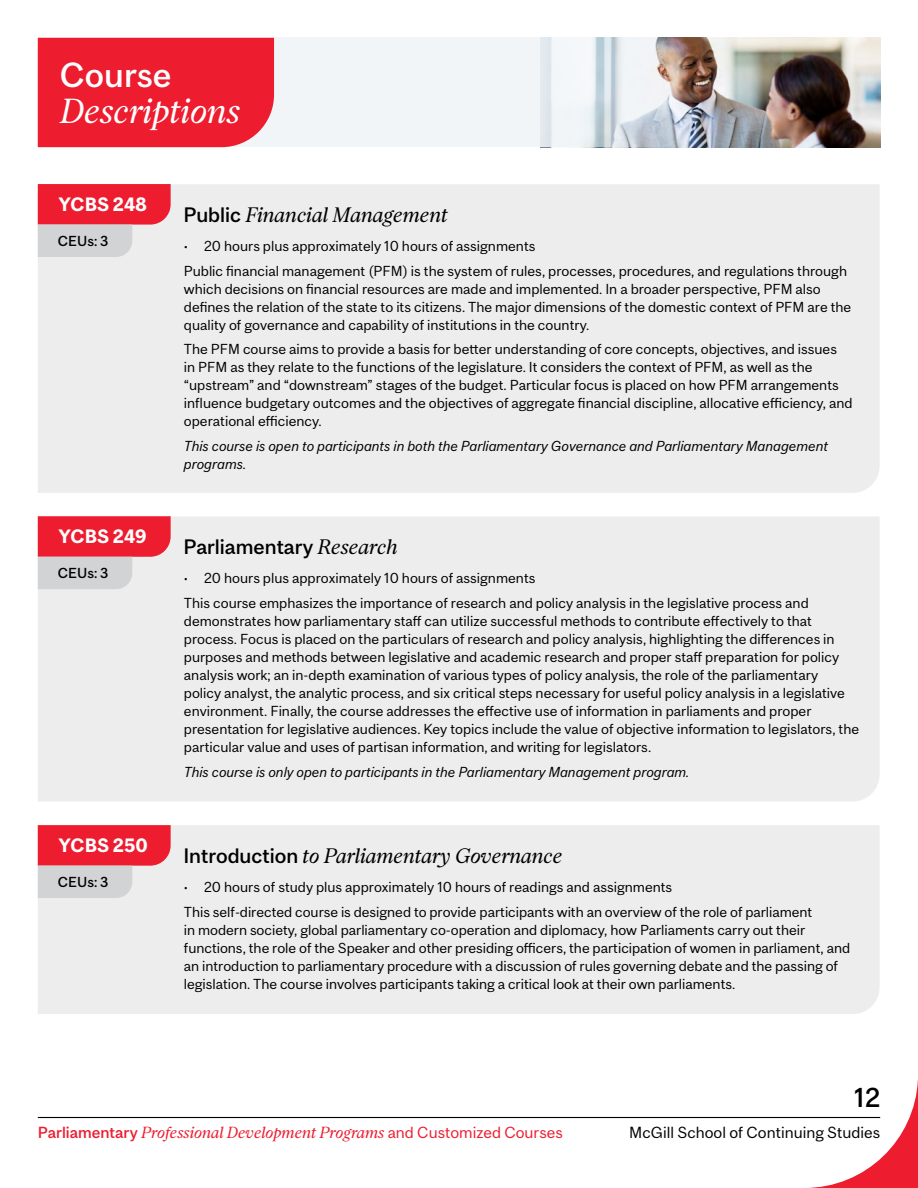
<style>
.page{position:relative;width:918px;height:1188px;background:#fff}
.page>*{position:absolute;margin:0;border:0;box-sizing:border-box;transform-origin:0 0}
.t1{font:italic 32.4px "Mc Gill Serif";color:#fff}
.t2{font:500 32.4px "Mc Gill Sans";color:#fff}
.t3{font:500 25.5px "Mc Gill Sans";color:#000}
.t4{font:italic 19.5px "Mc Gill Serif";color:#000}
.t5{font:500 19.5px "Mc Gill Sans";color:#000}
.t6{font:700 18px "Mc Gill Sans";color:#fff}
.t7{font:italic 15px "Mc Gill Serif";color:#ed1c2f}
.t8{font:15px "Mc Gill Sans";color:#000}
.t9{font:13.5px/18px "Mc Gill Sans";color:#000}
.t10{font:italic 13.5px/18px "Mc Gill Sans";color:#000}
.t11{font:500 13.5px "Mc Gill Sans";color:#000}
.s1{font-family:"Mc Gill Sans";font-weight:500;font-style:normal}
.s2{font-family:"Mc Gill Serif";font-weight:400;font-style:italic}
.s3{font-family:"Mc Gill Sans";font-style:normal}
</style>
<div class="page">
<hr style="left:38px;top:1117px;width:842px;height:1px;background:#000">
<svg style="left:804px;top:1079px;width:114px;height:109px"></svg>
<img style="left:684px;top:38px;width:196px;height:109px">
<svg style="left:274px;top:38px;width:410px;height:109px;fill:#f1f5f8"></svg>
<div style="left:38px;top:825px;width:842px;height:189px;background:#ededee"></div>
<svg style="left:38px;top:825px;width:133px;height:73px;background:#e4737e"></svg>
<div style="left:38px;top:516px;width:842px;height:285px;background:#ededee"></div>
<svg style="left:38px;top:516px;width:133px;height:73px;background:#e4737e"></svg>
<div style="left:38px;top:184px;width:842px;height:309px;background:#ededee"></div>
<svg style="left:38px;top:184px;width:133px;height:73px;background:#e4737e"></svg>
<div style="left:38px;top:38px;width:236px;height:109px;background:#ed1c2f"></div>
<h1 class="t2" style="left:60px;top:56px;width:113px">Course</h1>
<h1 class="t1" style="left:60px;top:91px;width:182px">Descriptions</h1>
<h3 class="t6" style="left:59px;top:193px;width:90px">YCBS 248</h3>
<p class="t11" style="left:58px;top:232px;width:52px">CEUs: 3</p>
<h3 class="t6" style="left:59px;top:526px;width:89px">YCBS 249</h3>
<p class="t11" style="left:58px;top:565px;width:52px">CEUs: 3</p>
<h3 class="t6" style="left:59px;top:835px;width:90px">YCBS 250</h3>
<p class="t11" style="left:58px;top:873px;width:52px">CEUs: 3</p>
<h3 class="t4" style="left:183px;top:203px;width:266px"><span class="s1">Public</span> Financial Management</h3>
<p class="t9" style="left:184px;top:233px;width:665px;line-height:24.8px">• 20 hours plus approximately 10 hours of assignments<br>Public financial management (PFM) is the system of rules, processes, procedures, and regulations through</p>
<p class="t9" style="left:184px;top:280px;width:669px">which decisions on financial resources are made and implemented. In a broader perspective, PFM also defines the relation of the state to its citizens. The major dimensions of the domestic context of PFM are the quality of governance and capability of institutions in the country.</p>
<p class="t9" style="left:184px;top:340px;width:670px">The PFM course aims to provide a basis for better understanding of core concepts, objectives, and issues<br>in PFM as they relate to the functions of the legislature. It considers the context of PFM, as well as the “upstream” and “downstream” stages of the budget. Particular focus is placed on how PFM arrangements influence budgetary outcomes and the objectives of aggregate financial discipline, allocative efficiency, and operational efficiency.</p>
<p class="t10" style="left:184px;top:437px;width:646px">This course is open to participants in both the Parliamentary Governance and Parliamentary Management programs.</p>
<h3 class="t5" style="left:183px;top:535px;width:216px">Parliamentary <span class="s2">Research</span></h3>
<p class="t9" style="left:184px;top:566px;width:626px;line-height:24.8px">• 20 hours plus approximately 10 hours of assignments<br>This course emphasizes the importance of research and policy analysis in the legislative process and</p>
<p class="t9" style="left:184px;top:612px;width:677px">demonstrates how parliamentary staff can utilize successful methods to contribute effectively to that process. Focus is placed on the particulars of research and policy analysis, highlighting the differences in purposes and methods between legislative and academic research and proper staff preparation for policy analysis work; an in-depth examination of various types of policy analysis, the role of the parliamentary<br>policy analyst, the analytic process, and six critical steps necessary for useful policy analysis in a legislative environment. Finally, the course addresses the effective use of information in parliaments and proper presentation for legislative audiences. Key topics include the value of objective information to legislators, the particular value and uses of partisan information, and writing for legislators.</p>
<p class="t10" style="left:184px;top:762px;width:507px">This course is only open to participants in the Parliamentary Management program.</p>
<h3 class="t4" style="left:183px;top:844px;width:381px"><span class="s1">Introduction</span> to Parliamentary Governance</h3>
<p class="t9" style="left:184px;top:874px;width:630px;line-height:24.8px">• 20 hours of study plus approximately 10 hours of readings and assignments<br>This self-directed course is designed to provide participants with an overview of the role of parliament</p>
<p class="t9" style="left:184px;top:921px;width:668px">in modern society, global parliamentary co-operation and diplomacy, how Parliaments carry out their functions, the role of the Speaker and other presiding officers, the participation of women in parliament, and an introduction to parliamentary procedure with a discussion of rules governing debate and the passing of legislation. The course involves participants taking a critical look at their own parliaments.</p>
<h2 class="t3" style="left:854px;top:1082px;width:28px">12</h2>
<p class="t7" style="left:38px;top:1123px;width:526px"><span class="s1">Parliamentary</span> Professional Development Programs <span class="s3">and Customized Courses</span></p>
<p class="t8" style="left:629px;top:1123px;width:252px">McGill School of Continuing Studies</p>
</div>
